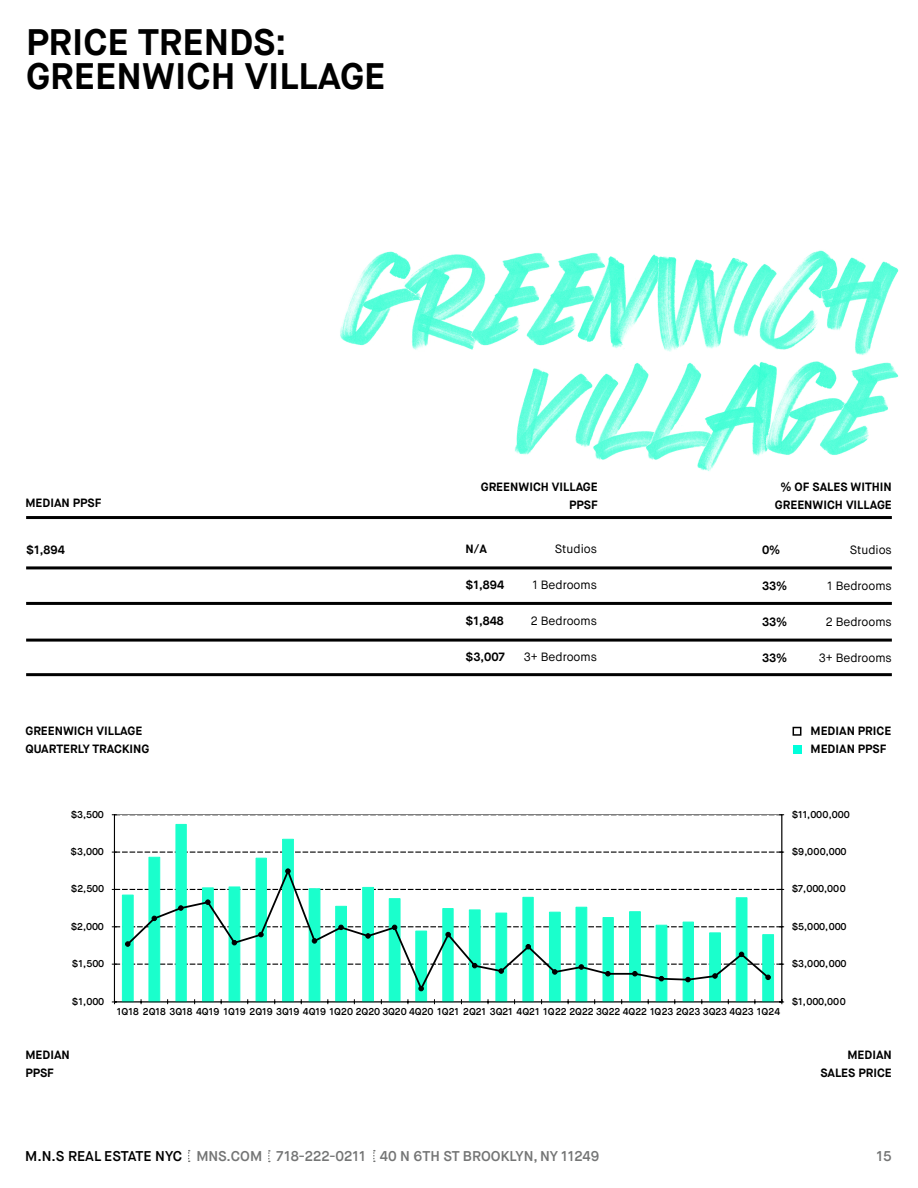
<style>
.page{position:relative;width:918px;height:1188px;background:#fff}
.page>*{position:absolute;margin:0;border:0;box-sizing:border-box;transform-origin:0 0}
.t1{font:700 36.9px "Maison Neue";color:#000}
.t2{font:600 14.1px "Maison Neue";color:#747575}
.t3{font:700 12px/18px "Maison Neue";color:#000}
.t4{font:12px "Maison Neue";color:#000}
.t5{font:600 9.9px "Maison Neue";color:#000}
.s1{color:#000}
</style>
<div class="page">
<svg style="left:188px;top:1150px;width:2px;height:12px"></svg>
<svg style="left:268px;top:1150px;width:2px;height:12px"></svg>
<svg style="left:373px;top:1150px;width:2px;height:12px"></svg>
<hr style="left:26px;top:516px;width:866px;height:3px;background:#000">
<hr style="left:26px;top:673px;width:866px;height:3px;background:#000">
<hr style="left:26px;top:566px;width:866px;height:3px;background:#000">
<hr style="left:26px;top:602px;width:866px;height:3px;background:#000">
<hr style="left:26px;top:639px;width:866px;height:3px;background:#000">
<div style="left:793px;top:745px;width:8px;height:9px;background:#00ffdb"></div>
<div style="left:793px;top:727px;width:8px;height:9px;border:2px solid #000"></div>
<img style="left:340px;top:250px;width:559px;height:221px">
<svg style="left:122px;top:824px;width:652px;height:178px"></svg>
<hr style="left:782px;top:815px;width:1px;height:187px;background:#000">
<hr style="left:114px;top:815px;width:1px;height:187px;background:#000">
<svg style="left:112px;top:814px;width:672px;height:1px"></svg>
<svg style="left:112px;top:852px;width:672px;height:1px"></svg>
<svg style="left:112px;top:889px;width:672px;height:1px"></svg>
<hr style="left:115px;top:1002px;width:667px;height:1px;background:#000">
<svg style="left:779px;top:999px;width:5px;height:5px"></svg>
<svg style="left:112px;top:999px;width:5px;height:5px"></svg>
<svg style="left:125px;top:866px;width:646px;height:127px"></svg>
<svg style="left:285px;top:869px;width:6px;height:5px"></svg>
<svg style="left:112px;top:900px;width:672px;height:57px"></svg>
<svg style="left:112px;top:963px;width:672px;height:28px"></svg>
<p class="t1" style="left:26px;top:19px;width:262px">PRICE TRENDS:</p>
<p class="t1" style="left:26px;top:53px;width:361px">GREENWICH VILLAGE</p>
<p class="t3" style="left:26px;top:494px;width:77px">MEDIAN PPSF</p>
<p class="t3" style="left:481px;top:478px;width:118px">GREENWICH VILLAGE</p>
<p class="t3" style="left:569px;top:496px;width:30px">PPSF</p>
<p class="t3" style="left:780px;top:478px;width:113px">% OF SALES WITHIN</p>
<p class="t3" style="left:775px;top:496px;width:118px">GREENWICH VILLAGE</p>
<p class="t3" style="left:26px;top:541px;width:40px">$1,894</p>
<p class="t3" style="left:466px;top:540px;width:23px">N/A</p>
<p class="t3" style="left:466px;top:576px;width:40px">$1,894</p>
<p class="t3" style="left:466px;top:612px;width:40px">$1,848</p>
<p class="t3" style="left:466px;top:648px;width:41px">$3,007</p>
<p class="t4" style="left:555px;top:542px;width:44px">Studios</p>
<p class="t4" style="left:532px;top:578px;width:66px">1 Bedrooms</p>
<p class="t4" style="left:531px;top:614px;width:68px">2 Bedrooms</p>
<p class="t4" style="left:524px;top:650px;width:75px">3+ Bedrooms</p>
<p class="t3" style="left:762px;top:541px;width:20px">0%</p>
<p class="t3" style="left:762px;top:577px;width:27px">33%</p>
<p class="t3" style="left:762px;top:613px;width:27px">33%</p>
<p class="t3" style="left:762px;top:649px;width:27px">33%</p>
<p class="t4" style="left:850px;top:542px;width:44px">Studios</p>
<p class="t4" style="left:827px;top:578px;width:66px">1 Bedrooms</p>
<p class="t4" style="left:826px;top:614px;width:68px">2 Bedrooms</p>
<p class="t4" style="left:819px;top:650px;width:75px">3+ Bedrooms</p>
<p class="t3" style="left:26px;top:722px;width:118px">GREENWICH VILLAGE</p>
<p class="t3" style="left:26px;top:740px;width:125px">QUARTERLY TRACKING</p>
<p class="t3" style="left:811px;top:722px;width:82px">MEDIAN PRICE<br>MEDIAN PPSF</p>
<p class="t5" style="left:71px;top:808px;width:35px">$3,500</p>
<p class="t5" style="left:792px;top:808px;width:60px">$11,000,000</p>
<p class="t5" style="left:71px;top:845px;width:35px">$3,000</p>
<p class="t5" style="left:792px;top:845px;width:56px">$9,000,000</p>
<p class="t5" style="left:71px;top:883px;width:35px">$2,500</p>
<p class="t5" style="left:792px;top:883px;width:55px">$7,000,000</p>
<p class="t5" style="left:71px;top:920px;width:35px">$2,000</p>
<p class="t5" style="left:792px;top:920px;width:56px">$5,000,000</p>
<p class="t5" style="left:72px;top:957px;width:34px">$1,500</p>
<p class="t5" style="left:792px;top:957px;width:56px">$3,000,000</p>
<p class="t5" style="left:72px;top:995px;width:34px">$1,000</p>
<p class="t5" style="left:117px;top:1005px;width:665px">1Q18 2Q18 3Q18 4Q19 1Q19 2Q19 3Q19 4Q19 1Q20 2Q20 3Q20 4Q20 1Q21 2Q21 3Q21 4Q21 1Q22 2Q22 3Q22 4Q22 1Q23 2Q23 3Q23 4Q23 1Q24</p>
<p class="t5" style="left:792px;top:995px;width:55px">$1,000,000</p>
<p class="t3" style="left:25px;top:1046px;width:46px">MEDIAN</p>
<p class="t3" style="left:25px;top:1064px;width:30px">PPSF</p>
<p class="t3" style="left:847px;top:1046px;width:46px">MEDIAN</p>
<p class="t3" style="left:820px;top:1064px;width:73px">SALES PRICE</p>
<h2 class="t2" style="left:25px;top:1147px;width:576px"><span class="s1">M.N.S REAL ESTATE NYC</span> MNS.COM 718-222-0211 40 N 6TH ST BROOKLYN, NY 11249</h2>
<h2 class="t2" style="left:877px;top:1147px;width:17px">15</h2>
</div>
